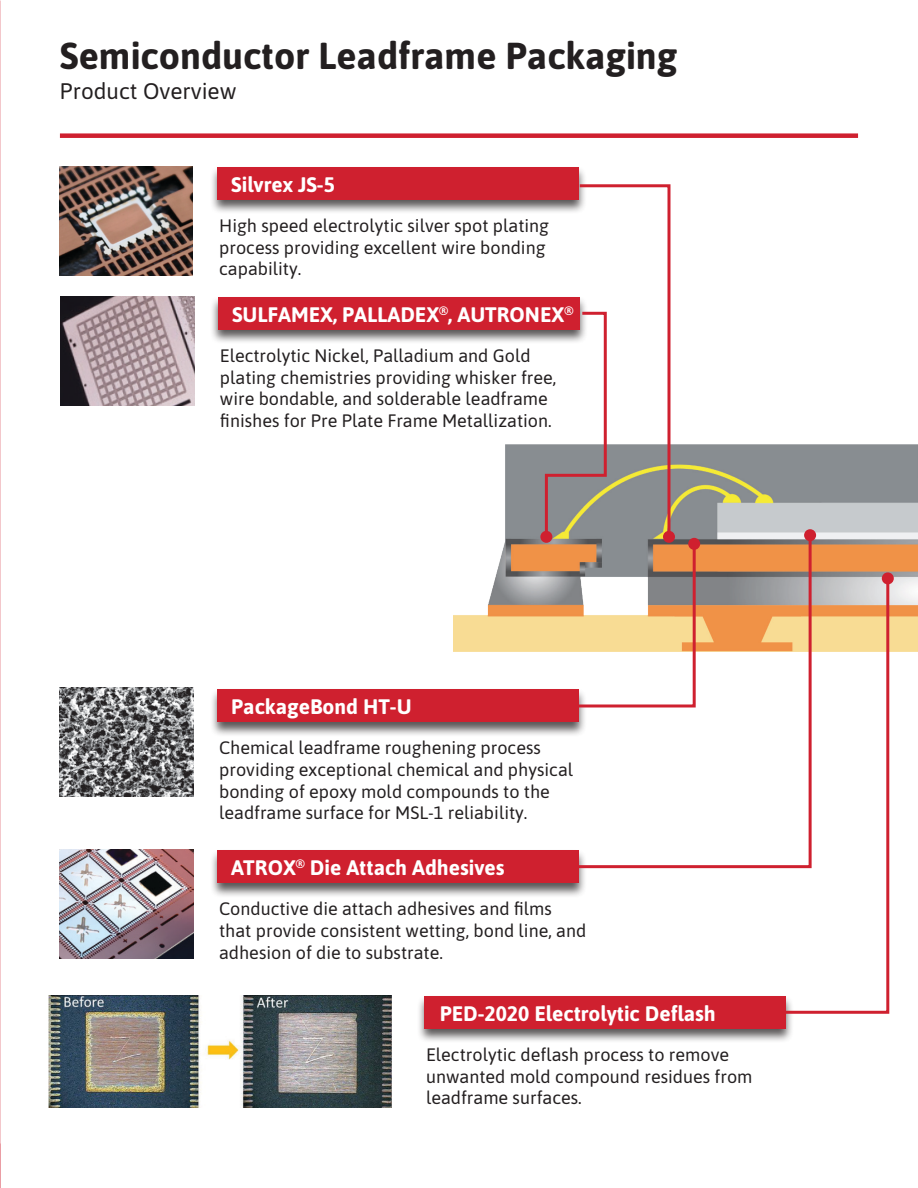
<style>
.page{position:relative;width:918px;height:1188px;background:#fff}
.page>*{position:absolute;margin:0;border:0;box-sizing:border-box;transform-origin:0 0}
.t1{font:700 37.5px "Asap";color:#231f20}
.t2{font:22.5px "Asap";color:#231f20}
.t3{font:700 21px "Asap";color:#fff}
.t4{font:18px/21.6px "Asap";color:#231f20}
</style>
<div class="page">
<img style="left:454px;top:444px;width:464px;height:208px">
<img style="left:59px;top:167px;width:134px;height:109px">
<div style="left:60px;top:133px;width:798px;height:5px;background:#cf202f"></div>
<img style="left:60px;top:687px;width:133px;height:109px">
<div style="left:210px;top:296px;width:378px;height:49px;background:#231f20;opacity:.75"></div>
<div style="left:218px;top:297px;width:362px;height:33px;background:#cf202f"></div>
<img style="left:61px;top:297px;width:133px;height:109px">
<div style="left:210px;top:166px;width:377px;height:49px;background:#231f20;opacity:.75"></div>
<div style="left:218px;top:167px;width:361px;height:33px;background:#cf202f"></div>
<div style="left:210px;top:688px;width:377px;height:49px;background:#231f20;opacity:.75"></div>
<div style="left:218px;top:689px;width:361px;height:33px;background:#cf202f"></div>
<img style="left:60px;top:849px;width:133px;height:109px">
<div style="left:210px;top:849px;width:377px;height:49px;background:#231f20;opacity:.75"></div>
<div style="left:218px;top:850px;width:361px;height:33px;background:#cf202f"></div>
<div style="left:417px;top:995px;width:377px;height:49px;background:#231f20;opacity:.75"></div>
<div style="left:425px;top:996px;width:361px;height:33px;background:#cf202f"></div>
<img style="left:48px;top:996px;width:343px;height:112px">
<svg style="left:576px;top:532px;width:237px;height:338px"></svg>
<div style="left:804px;top:529px;width:12px;height:12px;background:#cf202f;border-radius:50%"></div>
<div style="left:688px;top:538px;width:12px;height:12px;background:#cf202f;border-radius:50%"></div>
<svg style="left:783px;top:575px;width:108px;height:440px"></svg>
<div style="left:882px;top:572px;width:12px;height:12px;background:#cf202f;border-radius:50%"></div>
<svg style="left:543px;top:183px;width:154px;height:526px"></svg>
<div style="left:540px;top:531px;width:12px;height:12px;background:#cf202f;border-radius:50%"></div>
<p class="t1" style="left:60px;top:29px;width:619px">Semiconductor Leadframe Packaging</p>
<p class="t2" style="left:60px;top:76px;width:178px">Product Overview</p>
<p class="t3" style="left:231px;top:170px;width:105px">Silvrex JS-5</p>
<p class="t4" style="left:219px;top:214px;width:331px">High speed electrolytic silver spot plating process providing excellent wire bonding capability.</p>
<p class="t3" style="left:232px;top:299px;width:343px">SULFAMEX, PALLADEX<sup>®</sup>, AUTRONEX<sup>®</sup></p>
<p class="t4" style="left:220px;top:344px;width:338px">Electrolytic Nickel, Palladium and Gold plating chemistries providing whisker free, wire bondable, and solderable leadframe finishes for Pre Plate Frame Metallization.</p>
<p class="t3" style="left:231px;top:692px;width:182px">PackageBond HT-U</p>
<p class="t4" style="left:219px;top:736px;width:356px">Chemical leadframe roughening process providing exceptional chemical and physical bonding of epoxy mold compounds to the leadframe surface for MSL-1 reliability.</p>
<p class="t3" style="left:231px;top:853px;width:275px">ATROX<sup>®</sup> Die Attach Adhesives</p>
<p class="t4" style="left:219px;top:897px;width:369px">Conductive die attach adhesives and films that provide consistent wetting, bond line, and adhesion of die to substrate.</p>
<p class="t3" style="left:440px;top:998px;width:278px">PED-2020 Electrolytic Deflash</p>
<p class="t4" style="left:426px;top:1043px;width:328px">Electrolytic deflash process to remove unwanted mold compound residues from leadframe surfaces.</p>
</div>
